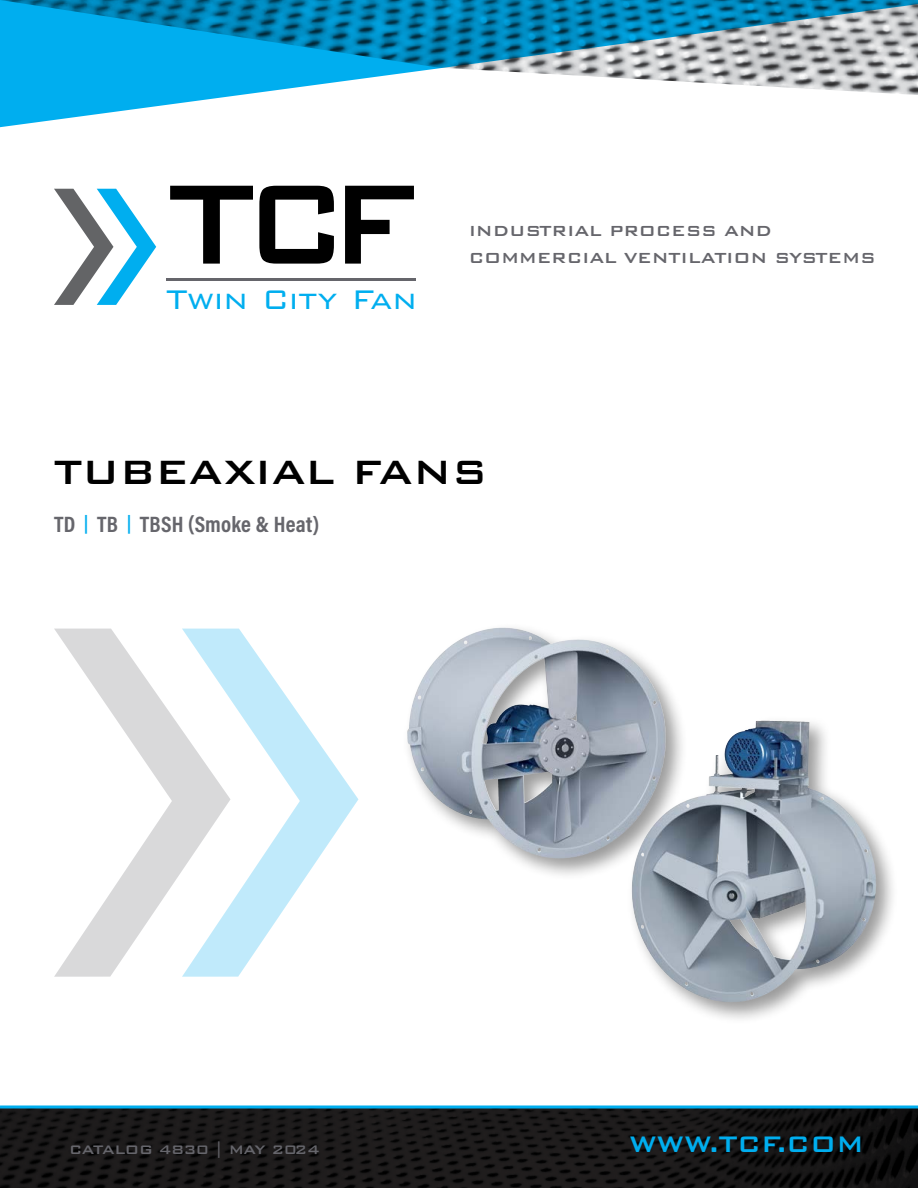
<style>
.page{position:relative;width:918px;height:1188px;background:#fff}
.page>*{position:absolute;margin:0;border:0;box-sizing:border-box;transform-origin:0 0}
.t1{font:500 45px "Bank Gothic BT";letter-spacing:-.01em;color:#000}
.t2{font:300 36px "Bank Gothic BT";color:#00aeef}
.t3{font:500 30px "Bank Gothic BT";letter-spacing:-.01em;color:#00aeef}
.t4{font:22.5px "Acumin Variable Concept";letter-spacing:.01em;color:#66666c}
.t5{font:500 19.5px/27px "Bank Gothic BT";letter-spacing:-.01em;color:#66666c}
.t6{font:500 16.5px "Bank Gothic BT";letter-spacing:-.03em;color:#66666c}
.s1{font-size:18px;color:#00aeef}
</style>
<div class="page">
<img style="left:0;top:1108px;width:918px;height:80px">
<hr style="left:0;top:1106px;width:918px;height:2px;background:#00aeef">
<svg style="left:0;top:0;width:918px;height:127px"></svg>
<svg style="left:54px;top:628px;width:123px;height:349px"></svg>
<svg style="left:177px;top:628px;width:182px;height:349px"></svg>
<svg style="left:345px;top:186px;width:69px;height:78px"></svg>
<svg style="left:170px;top:186px;width:83px;height:78px"></svg>
<svg style="left:259px;top:186px;width:75px;height:78px"></svg>
<hr style="left:166px;top:279px;width:250px;height:2px;background:#65656b">
<svg style="left:54px;top:189px;width:102px;height:116px"></svg>
<div style="left:402px;top:622px;width:286px;height:258px;background:#000;opacity:.4"></div>
<img style="left:457px;top:628px;width:47px;height:13px">
<div style="left:626px;top:715px;width:273px;height:310px;background:#000;opacity:.4"></div>
<img style="left:717px;top:721px;width:43px;height:54px">
<h2 class="t2" style="left:166px;top:280px;width:252px">Twin City Fan</h2>
<p class="t5" style="left:469px;top:218px;width:409px">INDUSTRIAL PROCESS AND<br>COMMERCIAL VENTILATION SYSTEMS</p>
<h1 class="t1" style="left:54px;top:447px;width:435px">TUBEAXIAL FANS</h1>
<p class="t4" style="left:54px;top:509px;width:267px">TD <span class="s1">|</span> TB <span class="s1">|</span> TBSH (Smoke &amp; Heat)</p>
<p class="t6" style="left:69px;top:1141px;width:252px">CATALOG 4830 | MAY 2024</p>
<h3 class="t3" style="left:629px;top:1127px;width:236px">WWW.TCF.COM</h3>
</div>
